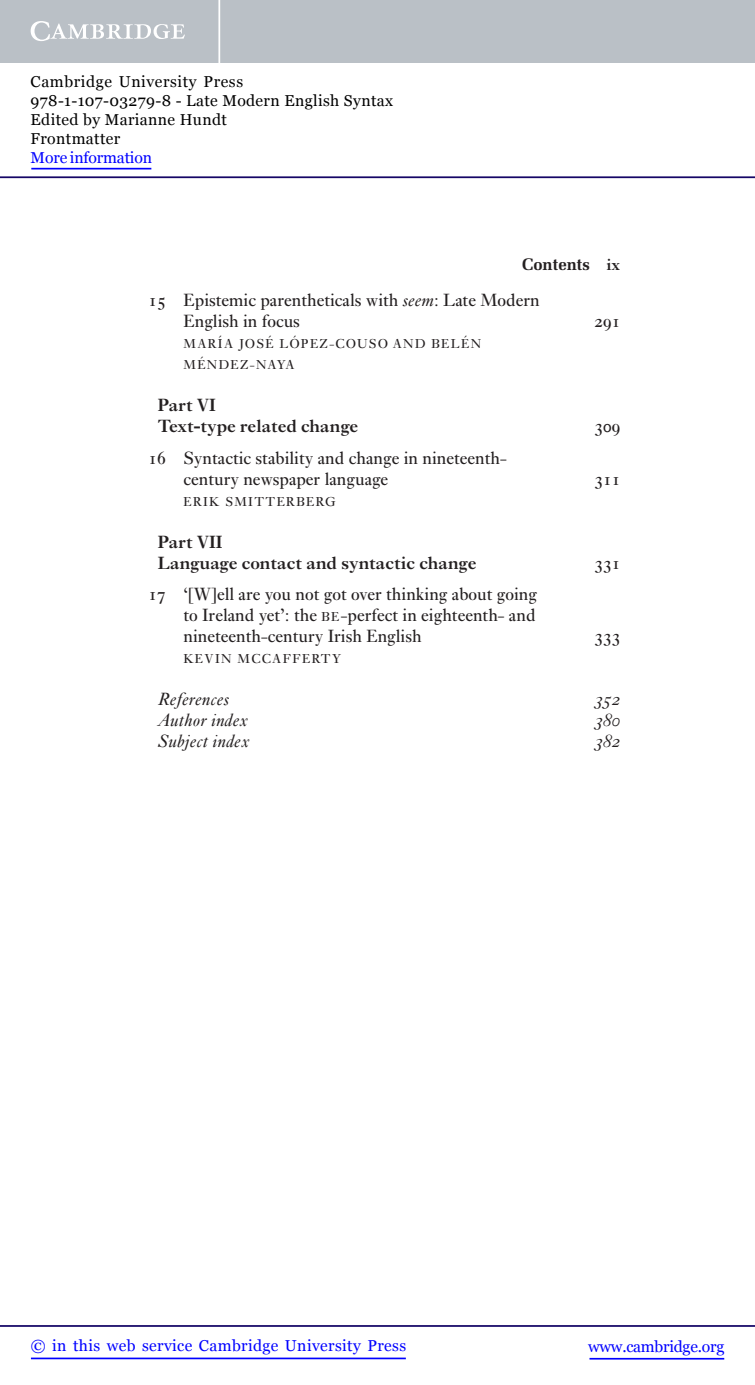
<style>
.page{position:relative;width:755px;height:1385px;background:#fff}
.page>*{position:absolute;margin:0;border:0;box-sizing:border-box;transform-origin:0 0}
.t1{font:18.38px/21px "Ehrhardt MT Std";color:#231f20}
.t2{font:600 18.38px/21px "Ehrhardt MT Std";color:#231f20}
.t3{font:italic 18.38px "Ehrhardt MT Std";color:#231f20}
.t4{font:18.38px "Ehrhardt Exp";color:#231f20}
.t5{font:italic 18.38px "Ehrhardt Exp";color:#231f20}
.t6{font:700 16.62px "Melior LT Std";color:#231f20}
.t7{font:15.75px/18.9px "Georgia";letter-spacing:.025em;color:#000}
.t8{font:15.75px "Georgia";letter-spacing:.025em;color:#00f}
.t9{font:15.75px "Georgia";letter-spacing:-.015em;color:#00f}
.t10{font:15.75px "Georgia";letter-spacing:-.01em;color:#00f}
.t11{font:13.47px/21px "Ehrhardt MT Std";letter-spacing:.1em;color:#231f20}
.s1{font-family:"Ehrhardt MT Std";font-weight:600}
.s2{font-family:"Ehrhardt Exp"}
.s3{font-style:italic}
.s4{font-size:13.47px}
</style>
<div class="page">
<hr style="left:589px;top:1358px;width:134px;height:1px;background:#00f">
<hr style="left:0;top:1325px;width:754px;height:2px;background:#150666">
<hr style="left:31px;top:1357px;width:374px;height:2px;background:#00f">
<div style="left:0;top:0;width:754px;height:63px;background:#bac0c6"></div>
<svg style="left:31px;top:21px;width:154px;height:20px"></svg>
<hr style="left:218px;top:0;width:2px;height:63px;background:#fff">
<hr style="left:0;top:176px;width:754px;height:2px;background:#150666">
<hr style="left:31px;top:168px;width:120px;height:1px;background:#00f">
<p class="t7" style="left:31px;top:73px;width:364px">Cambridge University Press<br>978-1-107-03279-8 - Late Modern English Syntax<br>Edited by Marianne Hundt<br>Frontmatter</p>
<p class="t10" style="left:31px;top:148px;width:123px">More information</p>
<p class="t6" style="left:522px;top:257px;width:99px">Contents <span class="s1">ix</span></p>
<p class="t1" style="left:183px;top:291px;width:357px;text-indent:-35px"><span class="s2">15</span> Epistemic parentheticals with <span class="s3">seem</span> : Late Modern<br>English in focus</p>
<p class="t4" style="left:594px;top:313px;width:27px">291</p>
<p class="t11" style="left:183px;top:335px;width:299px">MAR Í A JOS É L Ó PEZ-COUSO AND BEL É N<br>M É NDEZ-NAYA</p>
<p class="t2" style="left:158px;top:396px;width:202px">Part VI<br>Text-type related change</p>
<p class="t1" style="left:183px;top:449px;width:325px;text-indent:-35px"><span class="s2">16</span> Syntactic stability and change in nineteenth&shy;century newspaper language</p>
<p class="t11" style="left:183px;top:492px;width:154px">ERIK SMITTERBERG</p>
<p class="t2" style="left:158px;top:533px;width:320px">Part VII<br>Language contact and syntactic change</p>
<p class="t1" style="left:183px;top:585px;width:355px;text-align:justify;text-indent:-35px"><span class="s2">17</span> ‘[W]ell are you not got over thinking about going to Ireland yet’: the <span class="s4">BE</span> -perfect in eighteenth- and nineteenth-century Irish English</p>
<p class="t4" style="left:594px;top:418px;width:27px">309</p>
<p class="t4" style="left:594px;top:471px;width:27px">311</p>
<p class="t4" style="left:594px;top:555px;width:27px">331</p>
<p class="t4" style="left:594px;top:628px;width:27px">333</p>
<p class="t11" style="left:183px;top:650px;width:159px">KEVIN MCCAFFERTY</p>
<p class="t3" style="left:158px;top:693px;width:73px">References</p>
<p class="t5" style="left:594px;top:691px;width:27px">352</p>
<p class="t3" style="left:158px;top:714px;width:92px">Author index</p>
<p class="t5" style="left:594px;top:712px;width:27px">380</p>
<p class="t3" style="left:158px;top:735px;width:93px">Subject index</p>
<p class="t5" style="left:594px;top:733px;width:27px">382</p>
<p class="t8" style="left:31px;top:1336px;width:376px">© in this web service Cambridge University Press</p>
<p class="t9" style="left:587px;top:1336px;width:137px">www.cambridge.org</p>
</div>
